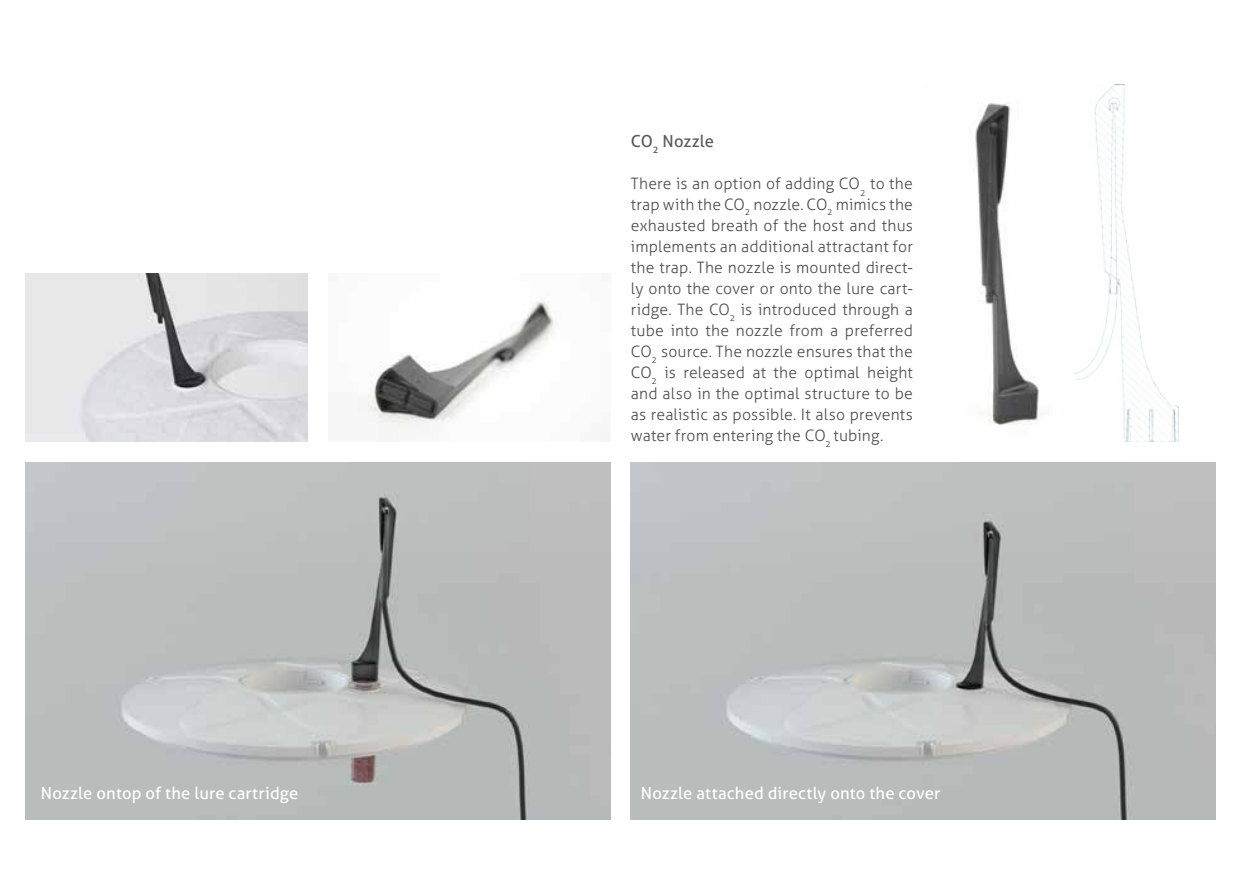
<style>
.page{position:relative;width:1241px;height:874px;background:#fff}
.page>*{position:absolute;margin:0;border:0;box-sizing:border-box;transform-origin:0 0}
.t1{font:16.62px "Aller";letter-spacing:.01em;color:#fff}
.t2{font:16.62px "Aller";letter-spacing:.01em;color:#58595b}
.t3{font:300 15.75px/21px "Aller";letter-spacing:.01em;color:#4d4d4f;text-align:justify}
</style>
<div class="page">
<img style="left:25px;top:462px;width:585px;height:357px">
<img style="left:367px;top:301px;width:187px;height:134px">
<img style="left:25px;top:273px;width:282px;height:168px">
<img style="left:630px;top:462px;width:585px;height:357px">
<img style="left:975px;top:102px;width:64px;height:324px">
<img style="left:1073px;top:84px;width:105px;height:357px">
<p class="t2" style="left:630px;top:131px;width:85px">CO<sub>2</sub> Nozzle</p>
<p class="t3" style="left:630px;top:173px;width:283px">There is an option of adding CO<sub>2</sub> to the trap with the CO<sub>2</sub> nozzle. CO<sub>2</sub> mimics the exhausted breath of the host and thus implements an additional attractant for the trap. The nozzle is mounted direct&shy;ly onto the cover or onto the lure cart&shy;ridge. The CO<sub>2</sub> is introduced through a tube into the nozzle from a preferred CO<sub>2</sub> source. The nozzle ensures that the CO<sub>2</sub> is released at the optimal height and also in the optimal structure to be as realistic as possible. It also prevents water from entering the CO<sub>2</sub> tubing.</p>
<p class="t1" style="left:41px;top:782px;width:259px">Nozzle ontop of the lure cartridge</p>
<p class="t1" style="left:640px;top:782px;width:301px">Nozzle attached directly onto the cover</p>
</div>
